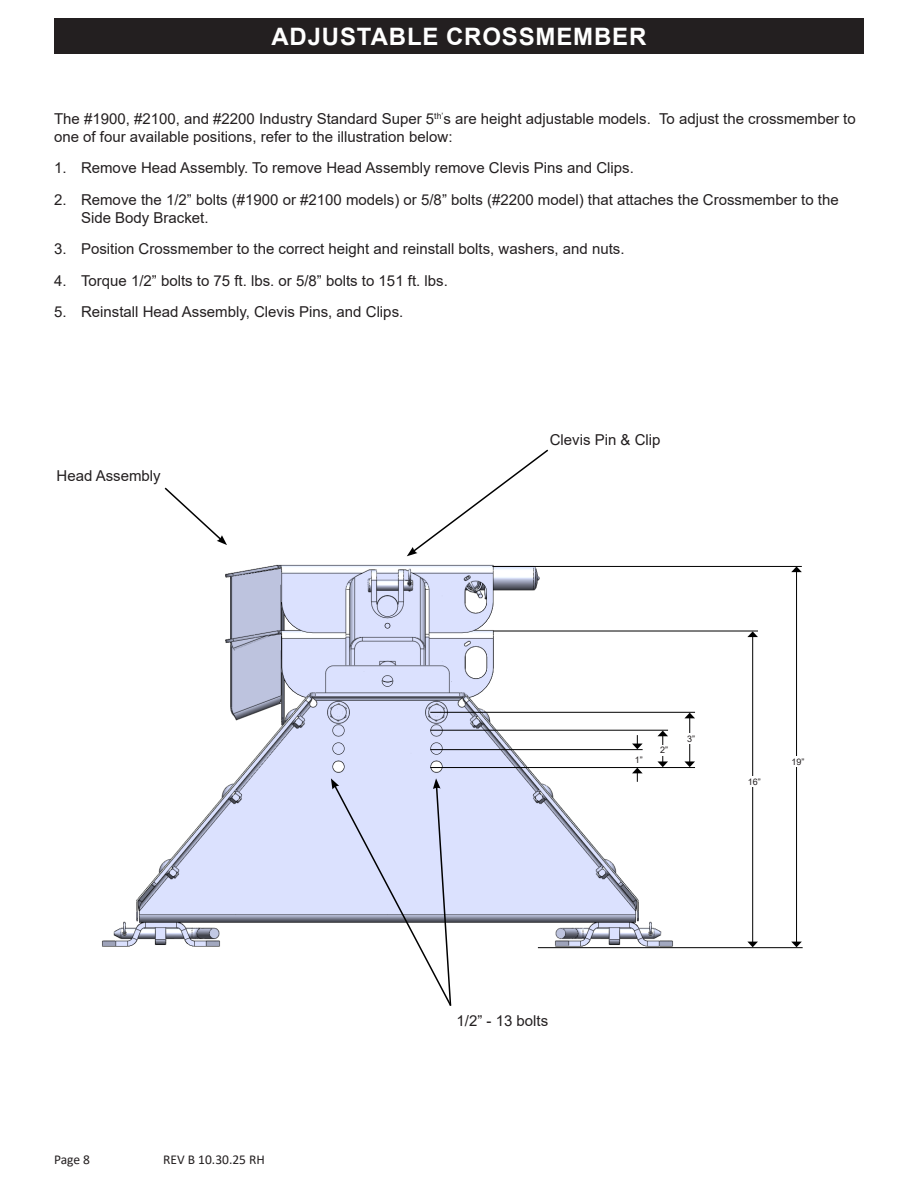
<style>
.page{position:relative;width:918px;height:1188px;background:#fff}
.page>*{position:absolute;margin:0;border:0;box-sizing:border-box;transform-origin:0 0}
.TOC_HEADER_LVL_1{font:700 24px "Arial";letter-spacing:.035em;color:#fff}
.t1{font:15px/18px "Arial";color:#231f20}
.t2{font:13.5px "Calibri";color:#231f20}
.t3{font:9px "Arial";color:#231f20}
</style>
<div class="page">
<img style="left:102px;top:564px;width:571px;height:385px">
<div style="left:54px;top:18px;width:810px;height:36px;background:#231f20"></div>
<hr style="left:430px;top:712px;width:265px;height:1px;background:#000">
<hr style="left:430px;top:730px;width:238px;height:1px;background:#000">
<hr style="left:430px;top:749px;width:213px;height:1px;background:#000">
<hr style="left:430px;top:767px;width:265px;height:1px;background:#000">
<svg style="left:331px;top:778px;width:122px;height:228px"></svg>
<hr style="left:689px;top:717px;width:1px;height:45px;background:#000">
<svg style="left:685px;top:713px;width:10px;height:5px"></svg>
<svg style="left:684px;top:761px;width:11px;height:6px"></svg>
<svg style="left:657px;top:731px;width:11px;height:36px"></svg>
<div style="left:686px;top:733px;width:11px;height:11px;background:#fff"></div>
<div style="left:659px;top:745px;width:11px;height:10px;background:#fff"></div>
<div style="left:634px;top:754px;width:10px;height:11px;background:#fff"></div>
<svg style="left:632px;top:735px;width:11px;height:14px"></svg>
<svg style="left:632px;top:768px;width:11px;height:14px"></svg>
<svg style="left:407px;top:449px;width:142px;height:107px"></svg>
<svg style="left:164px;top:487px;width:63px;height:58px"></svg>
<hr style="left:538px;top:947px;width:265px;height:1px;background:#000">
<hr style="left:493px;top:631px;width:265px;height:1px;background:#000">
<hr style="left:492px;top:566px;width:310px;height:1px;background:#000">
<hr style="left:752px;top:636px;width:1px;height:307px;background:#000">
<svg style="left:747px;top:631px;width:11px;height:6px"></svg>
<svg style="left:748px;top:942px;width:10px;height:5px"></svg>
<hr style="left:796px;top:571px;width:1px;height:372px;background:#000">
<svg style="left:791px;top:566px;width:11px;height:6px"></svg>
<svg style="left:791px;top:942px;width:11px;height:5px"></svg>
<div style="left:745px;top:777px;width:18px;height:10px;background:#fff"></div>
<div style="left:789px;top:757px;width:18px;height:10px;background:#fff"></div>
<p class="TOC_HEADER_LVL_1" style="left:271px;top:20px;width:377px">ADJUSTABLE CROSSMEMBER</p>
<p class="t1" style="left:54px;top:109px;width:803px">The #1900, #2100, and #2200 Industry Standard Super 5<sup>th’</sup>s are height adjustable models. To adjust the crossmember to one of four available positions, refer to the illustration below:</p>
<p class="t1" style="left:54px;top:159px;width:581px">1. Remove Head Assembly. To remove Head Assembly remove Clevis Pins and Clips.</p>
<p class="t1" style="left:81px;top:190px;width:759px;text-indent:-27px">2. Remove the 1/2” bolts (#1900 or #2100 models) or 5/8” bolts (#2200 model) that attaches the Crossmember to the<br>Side Body Bracket.</p>
<p class="t1" style="left:54px;top:240px;width:572px">3. Position Crossmember to the correct height and reinstall bolts, washers, and nuts.</p>
<p class="t1" style="left:54px;top:271px;width:395px">4. Torque 1/2” bolts to 75 ft. lbs. or 5/8” bolts to 151 ft. lbs.</p>
<p class="t1" style="left:54px;top:303px;width:351px">5. Reinstall Head Assembly, Clevis Pins, and Clips.</p>
<p class="t1" style="left:57px;top:467px;width:106px">Head Assembly</p>
<p class="t2" style="left:54px;top:1150px;width:38px">Page 8</p>
<p class="t2" style="left:163px;top:1150px;width:103px">REV B 10.30.25 RH</p>
<p class="t1" style="left:550px;top:430px;width:112px">Clevis Pin &amp; Clip</p>
<p class="t3" style="left:635px;top:753px;width:10px">1”</p>
<p class="t3" style="left:660px;top:744px;width:10px">2”</p>
<p class="t3" style="left:687px;top:732px;width:10px">3”</p>
<p class="t3" style="left:748px;top:776px;width:15px">16”</p>
<p class="t3" style="left:792px;top:756px;width:15px">19”</p>
<p class="t1" style="left:457px;top:1011px;width:93px">1/2” - 13 bolts</p>
</div>
